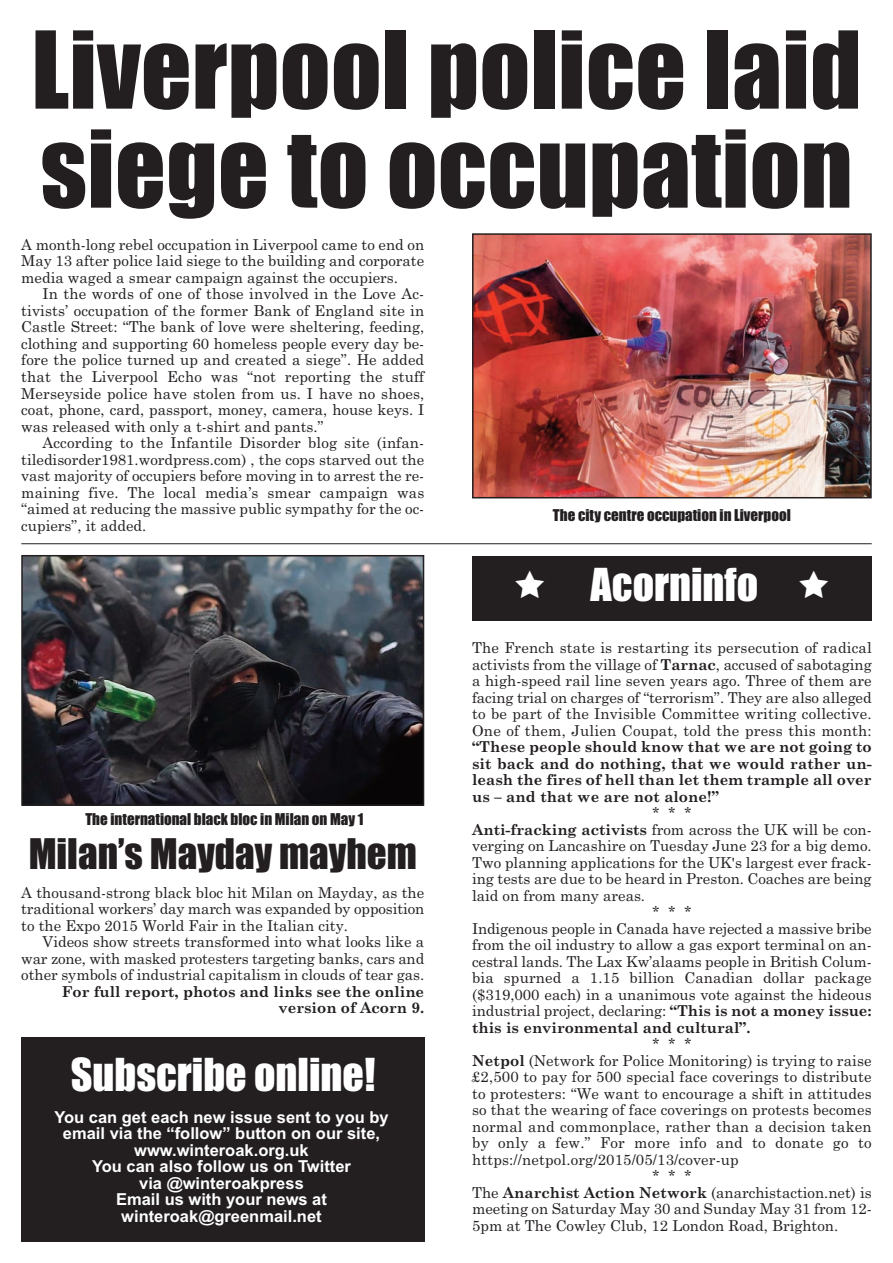
<style>
.page{position:relative;width:893px;height:1263px;background:#fff}
.page>*{position:absolute;margin:0;border:0;box-sizing:border-box;transform-origin:0 0}
.t1{font:99px/99px "Impact";letter-spacing:.005em;color:#231f20}
.t2{font:42px "Impact";color:#fff}
.t3{font:39px "Impact";color:#231f20}
.t4{font:700 16.5px/16.5px "Arial";color:#fff;text-align:center}
.t5{font:15px/16.5px "Century Schoolbook";color:#231f20;text-align:justify}
.t6{font:700 15px/16.5px "Century Schoolbook";color:#231f20;text-align:right}
.t7{font:15px "Impact";color:#231f20}
.t8{font:15px "Century Schoolbook";letter-spacing:.02em;color:#231f20}
.s1{font-weight:700}
</style>
<div class="page">
<div style="left:472px;top:556px;width:400px;height:65px;background:#231f20"></div>
<div style="left:21px;top:1037px;width:403px;height:205px;background:#231f20"></div>
<img style="left:475px;top:236px;width:394px;height:259px">
<div style="left:472px;top:233px;width:400px;height:265px;border:2px solid #231f20"></div>
<img style="left:24px;top:558px;width:397px;height:245px">
<div style="left:21px;top:555px;width:403px;height:251px;border:2px solid #231f20"></div>
<hr style="left:21px;top:543px;width:851px;height:1px;background:#231f20">
<h1 class="t1" style="left:31px;top:25px;width:832px">Liverpool police laid siege to occupation</h1>
<p class="t5" style="left:21px;top:237px;width:404px">A month-long rebel occupation in Liverpool came to end on May 13 after police laid siege to the building and corporate media waged a smear campaign against the occupiers.</p>
<p class="t5" style="left:21px;top:286px;width:404px;text-indent:21px">In the words of one of those involved in the Love Ac&shy;tivists’ occupation of the former Bank of England site in Castle Street: “The bank of love were sheltering, feeding, clothing and supporting 60 homeless people every day be&shy;fore the police turned up and created a siege”. He added that the Liverpool Echo was “not reporting the stuff Merseyside police have stolen from us. I have no shoes, coat, phone, card, passport, money, camera, house keys. I was released with only a t-shirt and pants.”</p>
<p class="t5" style="left:21px;top:435px;width:404px;text-indent:21px">According to the Infantile Disorder blog site (infan&shy;tiledisorder1981.wordpress.com) , the cops starved out the vast majority of occupiers before moving in to arrest the re&shy;maining five. The local media’s smear campaign was “aimed at reducing the massive public sympathy for the oc&shy;cupiers”, it added.</p>
<p class="t7" style="left:85px;top:811px;width:280px">The international black bloc in Milan on May 1</p>
<h3 class="t3" style="left:29px;top:832px;width:390px">Milan’s Mayday mayhem</h3>
<p class="t5" style="left:21px;top:884px;width:404px">A thousand-strong black bloc hit Milan on Mayday, as the traditional workers’ day march was expanded by opposition to the Expo 2015 World Fair in the Italian city.</p>
<p class="t5" style="left:21px;top:934px;width:405px;text-indent:21px">Videos show streets transformed into what looks like a war zone, with masked protesters targeting banks, cars and other symbols of industrial capitalism in clouds of tear gas.</p>
<p class="t6" style="left:62px;top:983px;width:364px">For full report, photos and links see the online version of Acorn 9.</p>
<h2 class="t2" style="left:71px;top:1051px;width:306px">Subscribe online!</h2>
<p class="t4" style="left:54px;top:1109px;width:336px">You can get each new issue sent to you by email via the “follow” button on our site, www.winteroak.org.uk<br>You can also follow us on Twitter<br>via @winteroakpress<br>Email us with your news at winteroak@greenmail.net</p>
<p class="t7" style="left:553px;top:507px;width:239px">The city centre occupation in Liverpool</p>
<h2 class="t2" style="left:590px;top:561px;width:169px">Acorninfo</h2>
<p class="t5" style="left:472px;top:640px;width:401px">The French state is restarting its persecution of radical activists from the village of <span class="s1">Tarnac</span>, accused of sabotaging a high-speed rail line seven years ago. Three of them are facing trial on charges of “terrorism”. They are also alleged to be part of the Invisible Committee writing collective.<br>One of them, Julien Coupat, told the press this month:</p>
<p class="t6" style="left:472px;top:739px;width:401px;text-align:justify">“These people should know that we are not going to sit back and do nothing, that we would rather un&shy;leash the fires of hell than let them trample all over us – and that we are not alone!”</p>
<p class="t5" style="left:652px;top:805px;width:41px">***</p>
<p class="t5" style="left:472px;top:821px;width:401px"><span class="s1">Anti-fracking activists</span> from across the UK will be con-</p>
<p class="t5" style="left:472px;top:838px;width:401px">verging on Lancashire on Tuesday June 23 for a big demo.</p>
<p class="t5" style="left:472px;top:854px;width:401px">Two planning applications for the UK's largest ever frack-</p>
<p class="t5" style="left:472px;top:871px;width:401px">ing tests are due to be heard in Preston. Coaches are being</p>
<p class="t5" style="left:472px;top:887px;width:175px">laid on from many areas.</p>
<p class="t5" style="left:652px;top:904px;width:41px">***</p>
<p class="t5" style="left:472px;top:920px;width:401px">Indigenous people in Canada have rejected a massive bribe</p>
<p class="t5" style="left:472px;top:937px;width:401px">from the oil industry to allow a gas export terminal on an-</p>
<p class="t5" style="left:472px;top:953px;width:401px">cestral lands. The Lax Kw’alaams people in British Colum-</p>
<p class="t5" style="left:472px;top:970px;width:401px">bia spurned a 1.15 billion Canadian dollar package</p>
<p class="t5" style="left:472px;top:986px;width:401px">($319,000 each) in a unanimous vote against the hideous</p>
<p class="t5" style="left:472px;top:1003px;width:401px">industrial project, declaring: <span class="s1">“This is not a money issue:</span></p>
<p class="t6" style="left:472px;top:1019px;width:280px">this is environmental and cultural”.</p>
<p class="t5" style="left:652px;top:1036px;width:41px">***</p>
<p class="t5" style="left:472px;top:1052px;width:401px"><span class="s1">Netpol</span> (Network for Police Monitoring) is trying to raise</p>
<p class="t5" style="left:472px;top:1069px;width:401px">£2,500 to pay for 500 special face coverings to distribute</p>
<p class="t5" style="left:472px;top:1085px;width:401px">to protesters: “We want to encourage a shift in attitudes</p>
<p class="t5" style="left:472px;top:1102px;width:401px">so that the wearing of face coverings on protests becomes</p>
<p class="t5" style="left:472px;top:1118px;width:401px">normal and commonplace, rather than a decision taken</p>
<p class="t8" style="left:472px;top:1134px;width:401px">by only a few.” For more info and to donate go to</p>
<p class="t5" style="left:472px;top:1151px;width:268px">https://netpol.org/2015/05/13/cover-up</p>
<p class="t5" style="left:652px;top:1168px;width:41px">***</p>
<p class="t5" style="left:472px;top:1184px;width:401px">The <span class="s1">Anarchist Action Network</span> (anarchistaction.net) is</p>
<p class="t5" style="left:472px;top:1201px;width:401px">meeting on Saturday May 30 and Sunday May 31 from 12-</p>
<p class="t5" style="left:472px;top:1217px;width:368px">5pm at The Cowley Club, 12 London Road, Brighton.</p>
</div>
